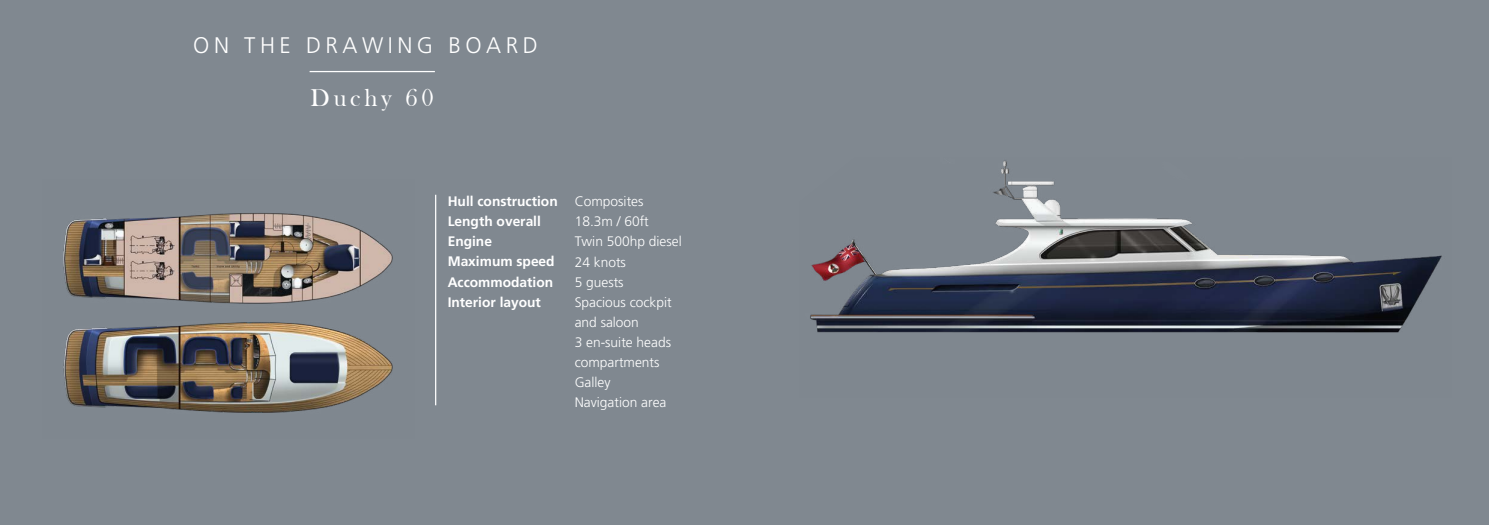
<style>
.page{position:relative;width:1489px;height:525px;background:#fff}
.page>*{position:absolute;margin:0;border:0;box-sizing:border-box;transform-origin:0 0}
.t1{font:25px "Bask Old Face";letter-spacing:.15em;color:#fff}
.t2{font:300 22.5px "Frutiger";letter-spacing:.2em;color:#fff}
.t3{font:300 13.75px/20px "Frutiger";color:#fff}
.t4{font:700 13.75px/20px "Frutiger";color:#fff}
</style>
<div class="page">
<div style="left:0;top:0;width:1488px;height:524px;background:#808890"></div>
<img style="left:810px;top:160px;width:632px;height:173px">
<hr style="left:309px;top:71px;width:126px;height:1px;background:#fff">
<img style="left:63px;top:213px;width:330px;height:200px">
<hr style="left:435px;top:195px;width:1px;height:210px;background:#fff">
<h2 class="t2" style="left:193px;top:33px;width:346px">ON THE DRAWING BOARD</h2>
<h1 class="t1" style="left:310px;top:84px;width:125px">Duchy 60</h1>
<p class="t4" style="left:447px;top:191px;width:111px">Hull construction<br>Length overall<br>Engine<br>Maximum speed<br>Accommodation<br>Interior layout</p>
<p class="t3" style="left:574px;top:192px;width:108px">Composites<br>18.3m / 60ft<br>Twin 500hp diesel<br>24 knots<br>5 guests<br>Spacious cockpit and saloon<br>3 en-suite heads compartments<br>Galley<br>Navigation area</p>
</div>
